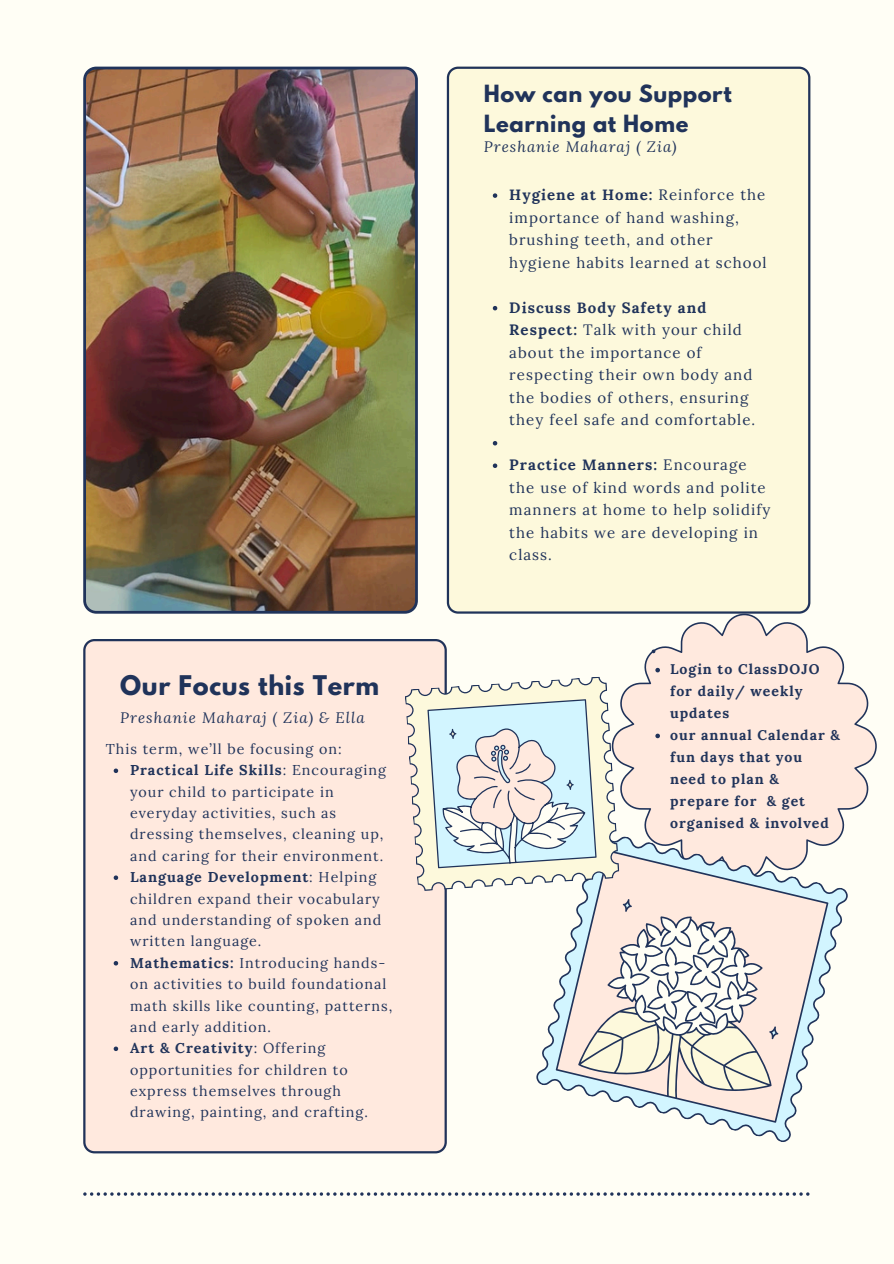
<style>
.page{position:relative;width:894px;height:1264px;background:#fff}
.page>*{position:absolute;margin:0;border:0;box-sizing:border-box;transform-origin:0 0}
.t1{font:700 24px "League Spartan";letter-spacing:.03em;color:#20335a}
.t2{font:700 21px/29.2px "League Spartan";letter-spacing:.03em;color:#20335a}
.t3{font:15px/22.5px "Lora";letter-spacing:.07em;color:#20335a}
.t4{font:italic 15px "Lora";letter-spacing:.07em;color:#20335a}
.t5{font:14.25px/21.3px "Lora";letter-spacing:.07em;color:#20335a}
.t6{font:700 14.1px/21.9px "Lora";letter-spacing:.07em;color:#20335a}
.s1{font-weight:700}
</style>
<div class="page">
<div style="left:0;top:0;width:893px;height:1263px;background:#fffef5"></div>
<div style="left:83px;top:639px;width:363px;height:514px;background:#ffe9de"></div>
<svg style="left:611px;top:613px;width:265px;height:216px;fill:#ffe9de"></svg>
<div style="left:446px;top:67px;width:364px;height:546px;background:#fdf9dc"></div>
<svg style="left:83px;top:1192px;width:726px;height:3px"></svg>
<img style="left:83px;top:67px;width:335px;height:546px">
<svg style="left:536px;top:829px;width:312px;height:313px"></svg>
<svg style="left:404px;top:676px;width:215px;height:215px;background:#dce3de"></svg>
<svg style="left:492px;top:193px;width:5px;height:5px"></svg>
<svg style="left:492px;top:306px;width:5px;height:4px"></svg>
<svg style="left:492px;top:441px;width:5px;height:4px"></svg>
<svg style="left:492px;top:463px;width:5px;height:5px"></svg>
<svg style="left:114px;top:768px;width:4px;height:5px"></svg>
<svg style="left:114px;top:875px;width:4px;height:5px"></svg>
<svg style="left:114px;top:961px;width:4px;height:4px"></svg>
<svg style="left:114px;top:1046px;width:4px;height:5px"></svg>
<svg style="left:651px;top:649px;width:4px;height:4px"></svg>
<svg style="left:655px;top:668px;width:4px;height:4px"></svg>
<svg style="left:655px;top:733px;width:4px;height:5px"></svg>
<p class="t1" style="left:120px;top:673px;width:260px">Our Focus this Term</p>
<p class="t4" style="left:120px;top:708px;width:246px">Preshanie Maharaj ( Zia) &amp; Ella</p>
<p class="t5" style="left:106px;top:738px;width:237px">This term, we’ll be focusing on:</p>
<p class="t5" style="left:130px;top:759px;width:257px"><span class="s1">Practical Life Skills</span>: Encouraging your child to participate in everyday activities, such as dressing themselves, cleaning up, and caring for their environment.</p>
<p class="t5" style="left:130px;top:866px;width:253px"><span class="s1">Language Development</span>: Helping children expand their vocabulary and understanding of spoken and written language.</p>
<p class="t5" style="left:130px;top:951px;width:264px"><span class="s1">Mathematics:</span> Introducing hands&shy;on activities to build foundational math skills like counting, patterns, and early addition.</p>
<p class="t5" style="left:130px;top:1037px;width:239px"><span class="s1">Art &amp; Creativity</span>: Offering opportunities for children to express themselves through drawing, painting, and crafting.</p>
<h1 class="t2" style="left:483px;top:82px;width:249px">How can you Support<br>Learning at Home</h1>
<p class="t4" style="left:483px;top:136px;width:194px">Preshanie Maharaj ( Zia)</p>
<h2 class="t3" style="left:509px;top:183px;width:259px"><span class="s1">Hygiene at Home:</span> Reinforce the importance of hand washing, brushing teeth, and other hygiene habits learned at school</h2>
<p class="t3" style="left:509px;top:296px;width:247px"><span class="s1">Discuss Body Safety and<br>Respect:</span> Talk with your child about the importance of respecting their own body and the bodies of others, ensuring they feel safe and comfortable.</p>
<p class="t3" style="left:509px;top:453px;width:262px"><span class="s1">Practice Manners:</span> Encourage the use of kind words and polite manners at home to help solidify the habits we are developing in class.</p>
<p class="t6" style="left:670px;top:658px;width:151px">Login to ClassDOJO for daily/ weekly updates</p>
<p class="t6" style="left:670px;top:724px;width:171px">our annual Calendar &amp; fun days that you need to plan &amp; prepare for &amp; get organised &amp; involved</p>
</div>
